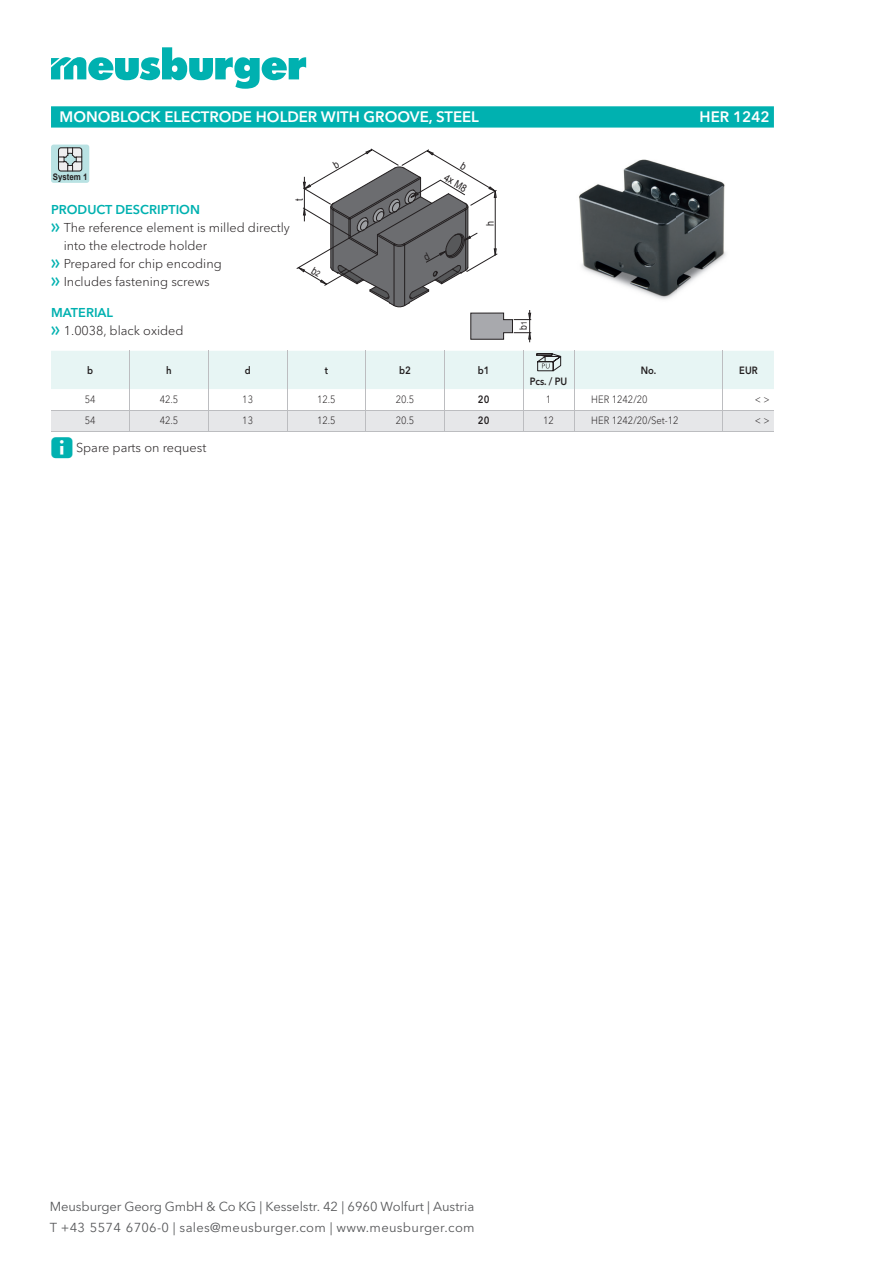
<style>
.page{position:relative;width:893px;height:1263px;background:#fff}
.page>*{position:absolute;margin:0;border:0;box-sizing:border-box;transform-origin:0 0}
.t1{font:600 15px "Avenir Next W1 G";color:#fff}
.t2{font:12.9px/20.7px "Avenir Next W1 G";color:#57585a}
.t3{font:300 12.75px/18px "Avenir Next W1 G";color:#231f20}
.t4{font:600 12.75px "Avenir Next W1 G";color:#00b1b0}
.t5{font:300 10.5px "Avenir Next W1 G";color:#231f20;scale:.9 1}
.t6{font:600 10.5px "Avenir Next W1 G";color:#231f20;scale:.9 1}
.t7{font:10.5px "Arial";color:#231f20;scale:.85 1}
.t8{font:10.2px "Arial";color:#231f20;scale:.85 1}
.t9{font:700 9px "Arial";color:#231f20;scale:.88 1}
.s1{font-family:"Meusburger Sonderzeichen";font-weight:400;color:#00b1b0}
.s2{font-weight:600;color:#00b1b0}
.s3{font-size:7.8px}
</style>
<div class="page">
<svg style="left:51px;top:47px;width:255px;height:42px"></svg>
<svg style="left:51px;top:106px;width:723px;height:22px;background:#08b3b2"></svg>
<div style="left:51px;top:145px;width:38px;height:38px;background:#b9e2e3;border-radius:3px"></div>
<svg style="left:58px;top:147px;width:25px;height:25px"></svg>
<hr style="left:529px;top:310px;width:1px;height:32px;background:#231f20">
<img style="left:579px;top:159px;width:147px;height:141px">
<hr style="left:51px;top:431px;width:79px;height:1px;background:#bcbdc0">
<hr style="left:130px;top:431px;width:78px;height:1px;background:#bcbdc0">
<hr style="left:208px;top:431px;width:79px;height:1px;background:#bcbdc0">
<hr style="left:287px;top:431px;width:79px;height:1px;background:#bcbdc0">
<hr style="left:366px;top:431px;width:78px;height:1px;background:#bcbdc0">
<hr style="left:444px;top:431px;width:79px;height:1px;background:#bcbdc0">
<hr style="left:523px;top:431px;width:51px;height:1px;background:#bcbdc0">
<hr style="left:574px;top:431px;width:149px;height:1px;background:#bcbdc0">
<hr style="left:723px;top:431px;width:51px;height:1px;background:#bcbdc0">
<svg style="left:51px;top:351px;width:723px;height:80px"></svg>
<svg style="left:296px;top:149px;width:235px;height:191px"></svg>
<p class="t1" style="left:60px;top:108px;width:421px">MONOBLOCK ELECTRODE HOLDER WITH GROOVE, STEEL</p>
<p class="t1" style="left:700px;top:108px;width:72px">HER 1242</p>
<p class="t9" style="left:53px;top:170px;width:41px">System 1</p>
<p class="t4" style="left:51px;top:202px;width:151px">PRODUCT DESCRIPTION</p>
<p class="t3" style="left:51px;top:218px;width:240px"><span class="s1">f</span> The reference element is milled directly</p>
<p class="t3" style="left:64px;top:236px;width:145px">into the electrode holder</p>
<p class="t3" style="left:51px;top:254px;width:172px"><span class="s1">f</span> Prepared for chip encoding</p>
<p class="t3" style="left:51px;top:272px;width:160px"><span class="s1">f</span> Includes fastening screws</p>
<p class="t3" style="left:51px;top:303px;width:134px"><span class="s2">MATERIAL<br></span><span class="s1">f</span> 1.0038, black oxided</p>
<p class="t7" style="left:292px;top:201px;width:4px;rotate:-90deg">t</p>
<p class="t7" style="left:449px;top:171px;width:30px;rotate:31deg">4x M8</p>
<p class="t7" style="left:483px;top:226px;width:7px;rotate:-90deg">h</p>
<p class="t8" style="left:516px;top:330px;width:12px;rotate:-90deg">b<span class="s3">1</span></p>
<p class="t6" style="left:87px;top:364px;width:8px">b</p>
<p class="t6" style="left:166px;top:364px;width:8px">h</p>
<p class="t6" style="left:245px;top:364px;width:8px">d</p>
<p class="t6" style="left:325px;top:364px;width:5px">t</p>
<p class="t6" style="left:399px;top:364px;width:15px">b2</p>
<p class="t6" style="left:478px;top:364px;width:15px">b1</p>
<p class="t6" style="left:641px;top:364px;width:19px">No.</p>
<p class="t6" style="left:739px;top:364px;width:22px">EUR</p>
<p class="t6" style="left:530px;top:374px;width:43px">Pcs. / PU</p>
<p class="t5" style="left:85px;top:393px;width:14px">54</p>
<p class="t5" style="left:160px;top:393px;width:22px">42.5</p>
<p class="t5" style="left:242px;top:393px;width:14px">13</p>
<p class="t5" style="left:317px;top:393px;width:22px">12.5</p>
<p class="t5" style="left:396px;top:393px;width:22px">20.5</p>
<p class="t6" style="left:478px;top:393px;width:14px">20</p>
<p class="t5" style="left:546px;top:393px;width:8px">1</p>
<p class="t5" style="left:591px;top:393px;width:64px">HER 1242/20</p>
<p class="t5" style="left:755px;top:393px;width:18px">&lt; &gt;</p>
<p class="t5" style="left:85px;top:414px;width:14px">54</p>
<p class="t5" style="left:160px;top:414px;width:22px">42.5</p>
<p class="t5" style="left:242px;top:414px;width:14px">13</p>
<p class="t5" style="left:317px;top:414px;width:22px">12.5</p>
<p class="t5" style="left:396px;top:414px;width:22px">20.5</p>
<p class="t6" style="left:478px;top:414px;width:14px">20</p>
<p class="t5" style="left:543px;top:414px;width:14px">12</p>
<p class="t5" style="left:591px;top:414px;width:99px">HER 1242/20/Set-12</p>
<p class="t5" style="left:755px;top:414px;width:18px">&lt; &gt;</p>
<p class="t3" style="left:51px;top:438px;width:157px"><span class="s1">E</span> Spare parts on request</p>
<p class="t2" style="left:50px;top:1196px;width:426px">Meusburger Georg GmbH &amp; Co KG | Kesselstr. 42 | 6960 Wolfurt | Austria<br>T +43 5574 6706-0 | sales@meusburger.com | www.meusburger.com</p>
</div>
